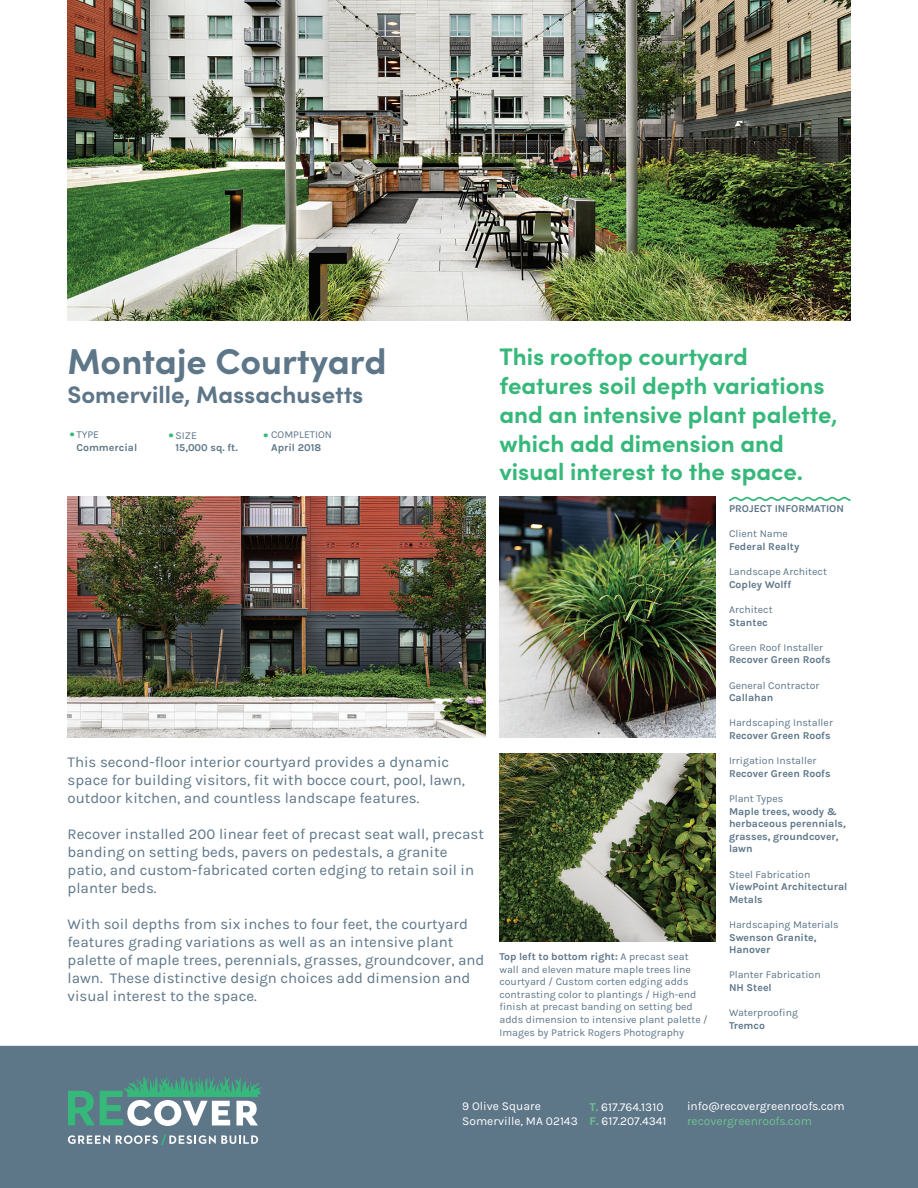
<style>
.page{position:relative;width:918px;height:1188px;background:#fff}
.page>*{position:absolute;margin:0;border:0;box-sizing:border-box;transform-origin:0 0}
.t1{font:700 36px "Sofia Pro";color:#5d7688}
.t2{font:34.5px "Karla";color:#37b87b}
.t3{font:700 24px/28.8px "Sofia Pro";color:#37b87b}
.t4{font:700 24px "Sofia Pro";color:#5d7688}
.t5{font:15px/18px "Karla";color:#5d7688}
.t6{font:12px/14.4px "Karla";color:#fff}
.t7{font:12px "Karla";color:#6ec48f}
.t8{font:10.5px/12.6px "Karla";color:#5d7688}
.t9{font:700 10.5px/12.6px "Karla";color:#5d7688}
.s1{font-weight:700}
.s2{font-weight:700;color:#6ec48f}
</style>
<div class="page">
<div style="left:1px;top:1047px;width:916px;height:140px;background:#5d7688"></div>
<div style="left:0;top:1046px;width:918px;height:142px;border:2px solid #5d7688"></div>
<svg style="left:68px;top:1135px;width:42px;height:9px"></svg>
<svg style="left:116px;top:1134px;width:142px;height:11px"></svg>
<svg style="left:68px;top:1078px;width:194px;height:48px"></svg>
<svg style="left:729px;top:496px;width:122px;height:6px"></svg>
<img style="left:68px;top:496px;width:418px;height:242px">
<img style="left:500px;top:496px;width:216px;height:242px">
<img style="left:500px;top:753px;width:216px;height:189px">
<img style="left:68px;top:0;width:782px;height:321px">
<h1 class="t1" style="left:68px;top:333px;width:320px">Montaje Courtyard</h1>
<h3 class="t4" style="left:68px;top:376px;width:297px">Somerville, Massachusetts</h3>
<h2 class="t2" style="left:69px;top:406px;width:8px">.</h2>
<p class="t8" style="left:271px;top:428px;width:62px">COMPLETION</p>
<p class="t9" style="left:271px;top:441px;width:52px">April 2018</p>
<p class="t8" style="left:76px;top:429px;width:24px">TYPE</p>
<h2 class="t2" style="left:168px;top:406px;width:8px">.</h2>
<p class="t9" style="left:76px;top:441px;width:62px">Commercial</p>
<p class="t8" style="left:176px;top:429px;width:23px">SIZE</p>
<p class="t9" style="left:176px;top:442px;width:64px">15,000 sq. ft.</p>
<h2 class="t2" style="left:263px;top:406px;width:8px">.</h2>
<p class="t5" style="left:68px;top:753px;width:399px">This second-floor interior courtyard provides a dynamic space for building visitors, fit with bocce court, pool, lawn, outdoor kitchen, and countless landscape features.</p>
<p class="t5" style="left:68px;top:825px;width:418px">Recover installed 200 linear feet of precast seat wall, precast banding on setting beds, pavers on pedestals, a granite patio, and custom-fabricated corten edging to retain soil in planter beds.</p>
<p class="t5" style="left:68px;top:915px;width:418px">With soil depths from six inches to four feet, the courtyard features grading variations as well as an intensive plant palette of maple trees, perennials, grasses, groundcover, and lawn. These distinctive design choices add dimension and visual interest to the space.</p>
<h3 class="t3" style="left:500px;top:340px;width:340px">This rooftop courtyard features soil depth variations and an intensive plant palette, which add dimension and visual interest to the space.</h3>
<p class="t8" style="left:500px;top:950px;width:210px"><span class="s1">Top left to bottom right:</span> A precast seat wall and eleven mature maple trees line courtyard / Custom corten edging adds contrasting color to plantings / High-end finish at precast banding on setting bed adds dimension to intensive plant palette / Images by Patrick Rogers Photography</p>
<p class="t9" style="left:729px;top:502px;width:116px">PROJECT INFORMATION</p>
<p class="t8" style="left:729px;top:528px;width:60px">Client Name</p>
<p class="t9" style="left:729px;top:540px;width:72px">Federal Realty</p>
<p class="t8" style="left:729px;top:566px;width:99px">Landscape Architect</p>
<p class="t9" style="left:729px;top:578px;width:64px">Copley Wolff</p>
<p class="t8" style="left:729px;top:603px;width:45px">Architect</p>
<p class="t9" style="left:729px;top:616px;width:40px">Stantec</p>
<p class="t8" style="left:729px;top:641px;width:96px">Green Roof Installer</p>
<p class="t9" style="left:729px;top:654px;width:103px">Recover Green Roofs</p>
<p class="t8" style="left:729px;top:679px;width:92px">General Contractor</p>
<p class="t9" style="left:729px;top:691px;width:46px">Callahan</p>
<p class="t8" style="left:729px;top:717px;width:106px">Hardscaping Installer</p>
<p class="t9" style="left:729px;top:729px;width:103px">Recover Green Roofs</p>
<p class="t8" style="left:729px;top:755px;width:89px">Irrigation Installer</p>
<p class="t9" style="left:729px;top:767px;width:103px">Recover Green Roofs</p>
<p class="t8" style="left:729px;top:792px;width:56px">Plant Types</p>
<p class="t9" style="left:729px;top:805px;width:118px">Maple trees, woody &amp; herbaceous perennials, grasses, groundcover, lawn</p>
<p class="t8" style="left:729px;top:868px;width:83px">Steel Fabrication</p>
<p class="t9" style="left:729px;top:880px;width:120px">ViewPoint Architectural<br>Metals</p>
<p class="t8" style="left:729px;top:918px;width:111px">Hardscaping Materials</p>
<p class="t9" style="left:729px;top:931px;width:89px">Swenson Granite,<br>Hanover</p>
<p class="t8" style="left:729px;top:969px;width:93px">Planter Fabrication</p>
<p class="t9" style="left:729px;top:981px;width:44px">NH Steel</p>
<p class="t8" style="left:729px;top:1007px;width:70px">Waterproofing</p>
<p class="t9" style="left:729px;top:1019px;width:38px">Tremco</p>
<p class="t6" style="left:462px;top:1099px;width:117px">9 Olive Square<br>Somerville, MA 02143</p>
<p class="t6" style="left:687px;top:1099px;width:159px">info@recovergreenroofs.com</p>
<p class="t6" style="left:590px;top:1100px;width:78px"><span class="s2">T.</span> 617.764.1310<br><span class="s2">F.</span> 617.207.4341</p>
<p class="t7" style="left:687px;top:1114px;width:126px">recovergreenroofs.com</p>
</div>
